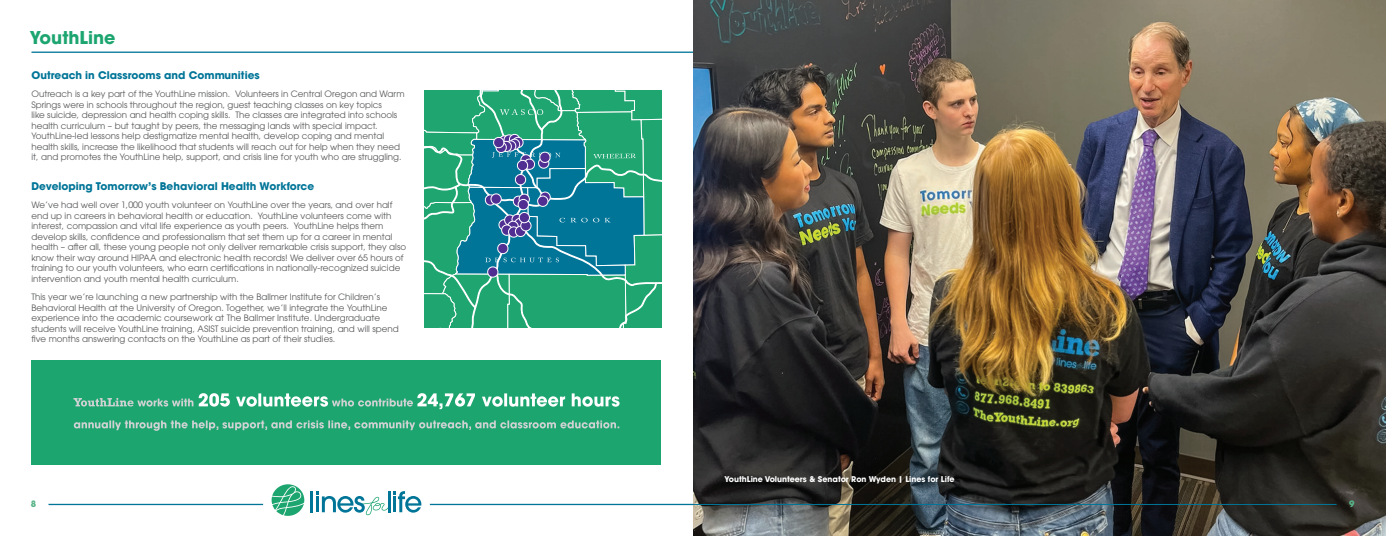
<style>
.page{position:relative;width:1386px;height:536px;background:#fff}
.page>*{position:absolute;margin:0;border:0;box-sizing:border-box;transform-origin:0 0}
.t1{font:700 17.5px "ITC Avant Garde Pro";color:#1da570}
.t2{font:700 10.5px "ITC Avant Garde Pro";color:#007598}
.t3{font:8.75px/10.5px "ITC Avant Garde Pro";color:#57585a}
.t4{font:700 8.75px "ITC Avant Garde Pro";color:#58b388}
.t5{font:700 7.88px "ITC Avant Garde Pro";color:#fff}
</style>
<div class="page">
<hr style="left:430px;top:503px;width:263px;height:2px;background:#007598">
<hr style="left:49px;top:503px;width:214px;height:2px;background:#007598">
<svg style="left:272px;top:484px;width:32px;height:31px"></svg>
<hr style="left:310px;top:491px;width:3px;height:21px;background:#007598">
<svg style="left:316px;top:491px;width:105px;height:24px"></svg>
<hr style="left:32px;top:52px;width:1322px;height:1px;background:#007598">
<svg style="left:425px;top:90px;width:237px;height:237px;background:#2b9c89"></svg>
<div style="left:32px;top:359px;width:630px;height:105px;background:#1da570"></div>
<svg style="left:74px;top:420px;width:545px;height:10px"></svg>
<svg style="left:199px;top:393px;width:421px;height:16px"></svg>
<svg style="left:73px;top:398px;width:120px;height:8px"></svg>
<img style="left:693px;top:0;width:693px;height:536px">
<hr style="left:693px;top:504px;width:644px;height:1px;background:#007598">
<p class="t1" style="left:30px;top:26px;width:87px">YouthLine</p>
<p class="t2" style="left:32px;top:68px;width:230px">Outreach in Classrooms and Communities</p>
<p class="t3" style="left:32px;top:89px;width:375px">Outreach is a key part of the YouthLine mission. Volunteers in Central Oregon and Warm Springs were in schools throughout the region, guest teaching classes on key topics<br>like suicide, depression and health coping skills. The classes are integrated into schools health curriculum – but taught by peers, the messaging lands with special impact.<br>YouthLine-led lessons help destigmatize mental health, develop coping and mental health skills, increase the likelihood that students will reach out for help when they need it, and promotes the YouthLine help, support, and crisis line for youth who are struggling.</p>
<p class="t2" style="left:32px;top:179px;width:284px">Developing Tomorrow’s Behavioral Health Workforce</p>
<p class="t3" style="left:32px;top:200px;width:376px">We’ve had well over 1,000 youth volunteer on YouthLine over the years, and over half end up in careers in behavioral health or education. YouthLine volunteers come with interest, compassion and vital life experience as youth peers. YouthLine helps them develop skills, confidence and professionalism that set them up for a career in mental health – after all, these young people not only deliver remarkable crisis support, they also know their way around HIPAA and electronic health records! We deliver over 65 hours of training to our youth volunteers, who earn certifications in nationally-recognized suicide intervention and youth mental health curriculum.</p>
<p class="t3" style="left:32px;top:291px;width:369px">This year we’re launching a new partnership with the Ballmer Institute for Children’s Behavioral Health at the University of Oregon. Together, we’ll integrate the YouthLine experience into the academic coursework at The Ballmer Institute. Undergraduate students will receive YouthLine training, ASIST suicide prevention training, and will spend five months answering contacts on the YouthLine as part of their studies.</p>
<p class="t5" style="left:724px;top:473px;width:232px">YouthLine Volunteers &amp; Senator Ron Wyden | Lines for Life</p>
<p class="t4" style="left:31px;top:498px;width:7px">8</p>
<p class="t4" style="left:1349px;top:498px;width:7px">9</p>
</div>
